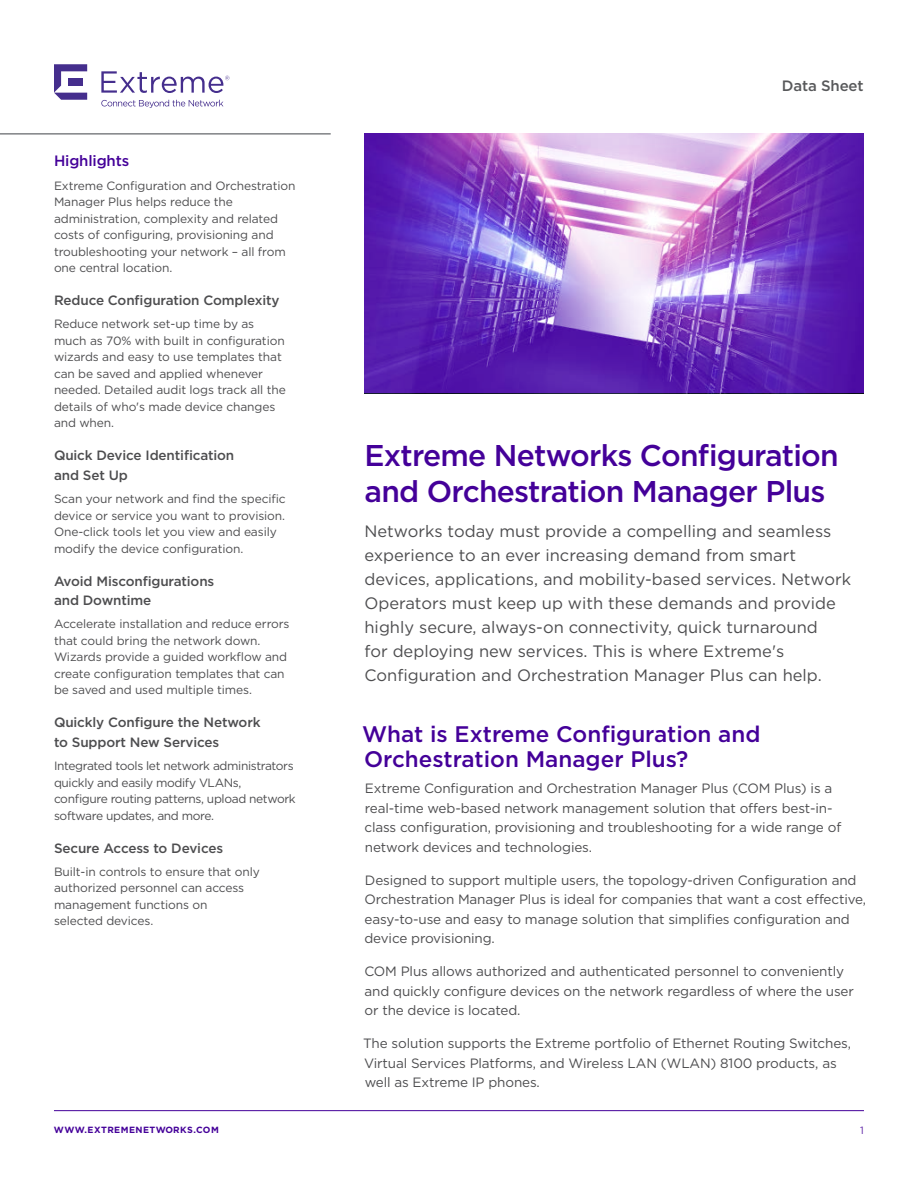
<style>
.page{position:relative;width:918px;height:1188px;background:#fff}
.page>*{position:absolute;margin:0;border:0;box-sizing:border-box;transform-origin:0 0}
.t1{font:500 30px/36px "Gotham";letter-spacing:-.025em;color:#409}
.t2{font:500 22.5px/25.5px "Gotham";color:#409}
.t3{font:16.5px/24px "Gotham";color:#4d4d4f}
.t4{font:500 15px "Gotham";letter-spacing:-.01em;color:#409}
.t5{font:500 15px "Gotham";letter-spacing:-.01em;color:#58595b}
.t6{font:13.5px/19.5px "Gotham";letter-spacing:-.01em;color:#4d4d4f}
.t7{font:500 13.5px/19.5px "Gotham";letter-spacing:-.01em;color:#4d4d4f}
.t8{font:12px/16.5px "Gotham";letter-spacing:-.01em;color:#4d4d4f}
.t9{font:12px/16.5px "Gotham";letter-spacing:-.03em;color:#4d4d4f}
.t10{font:10.5px "Gotham";color:#6026a8}
.t11{font:700 9px "Gotham";letter-spacing:.05em;color:#409}
</style>
<div class="page">
<hr style="left:54px;top:1110px;width:810px;height:1px;background:#409">
<svg style="left:54px;top:64px;width:33px;height:36px"></svg>
<svg style="left:101px;top:71px;width:128px;height:22px"></svg>
<svg style="left:101px;top:100px;width:122px;height:8px"></svg>
<hr style="left:0;top:133px;width:331px;height:2px;background:#808285">
<img style="left:364px;top:134px;width:500px;height:259px">
<p class="t4" style="left:54px;top:151px;width:77px">Highlights</p>
<p class="t8" style="left:54px;top:177px;width:243px">Extreme Configuration and Orchestration Manager Plus helps reduce the administration, complexity and related costs of configuring, provisioning and troubleshooting your network – all from one central location.</p>
<p class="t7" style="left:54px;top:290px;width:227px">Reduce Configuration Complexity</p>
<p class="t8" style="left:54px;top:316px;width:233px">Reduce network set-up time by as much as 70% with built in configuration wizards and easy to use templates that can be saved and applied whenever needed. Detailed audit logs track all the details of who's made device changes and when.</p>
<p class="t7" style="left:54px;top:446px;width:182px">Quick Device Identification and Set Up</p>
<p class="t8" style="left:54px;top:490px;width:233px">Scan your network and find the specific device or service you want to provision.<br>One-click tools let you view and easily modify the device configuration.</p>
<p class="t7" style="left:54px;top:571px;width:162px">Avoid Misconfigurations and Downtime</p>
<p class="t8" style="left:54px;top:616px;width:237px">Accelerate installation and reduce errors that could bring the network down.<br>Wizards provide a guided workflow and create configuration templates that can be saved and used multiple times.</p>
<p class="t7" style="left:54px;top:713px;width:208px">Quickly Configure the Network to Support New Services</p>
<p class="t9" style="left:54px;top:757px;width:243px">Integrated tools let network administrators quickly and easily modify VLANs, configure routing patterns, upload network software updates, and more.</p>
<p class="t7" style="left:54px;top:838px;width:171px">Secure Access to Devices</p>
<p class="t8" style="left:54px;top:863px;width:207px">Built-in controls to ensure that only authorized personnel can access management functions on<br>selected devices.</p>
<p class="t5" style="left:782px;top:76px;width:83px">Data Sheet</p>
<h1 class="t1" style="left:364px;top:437px;width:476px">Extreme Networks Configuration and Orchestration Manager Plus</h1>
<p class="t3" style="left:364px;top:519px;width:488px">Networks today must provide a compelling and seamless experience to an ever increasing demand from smart devices, applications, and mobility-based services. Network Operators must keep up with these demands and provide highly secure, always-on connectivity, quick turnaround<br>for deploying new services. This is where Extreme's Configuration and Orchestration Manager Plus can help.</p>
<h2 class="t2" style="left:362px;top:721px;width:400px">What is Extreme Configuration and<br>Orchestration Manager Plus?</h2>
<p class="t6" style="left:365px;top:779px;width:478px">Extreme Configuration and Orchestration Manager Plus (COM Plus) is a real-time web-based network management solution that offers best-in&shy;class configuration, provisioning and troubleshooting for a wide range of network devices and technologies.</p>
<p class="t6" style="left:364px;top:870px;width:503px">Designed to support multiple users, the topology-driven Configuration and Orchestration Manager Plus is ideal for companies that want a cost effective, easy-to-use and easy to manage solution that simplifies configuration and device provisioning.</p>
<p class="t6" style="left:364px;top:962px;width:491px">COM Plus allows authorized and authenticated personnel to conveniently and quickly configure devices on the network regardless of where the user or the device is located.</p>
<p class="t6" style="left:363px;top:1034px;width:489px">The solution supports the Extreme portfolio of Ethernet Routing Switches,<br>Virtual Services Platforms, and Wireless LAN (WLAN) 8100 products, as well as Extreme IP phones.</p>
<p class="t11" style="left:54px;top:1124px;width:166px">WWW.EXTREMENETWORKS.COM</p>
<p class="t10" style="left:860px;top:1124px;width:5px">1</p>
</div>
